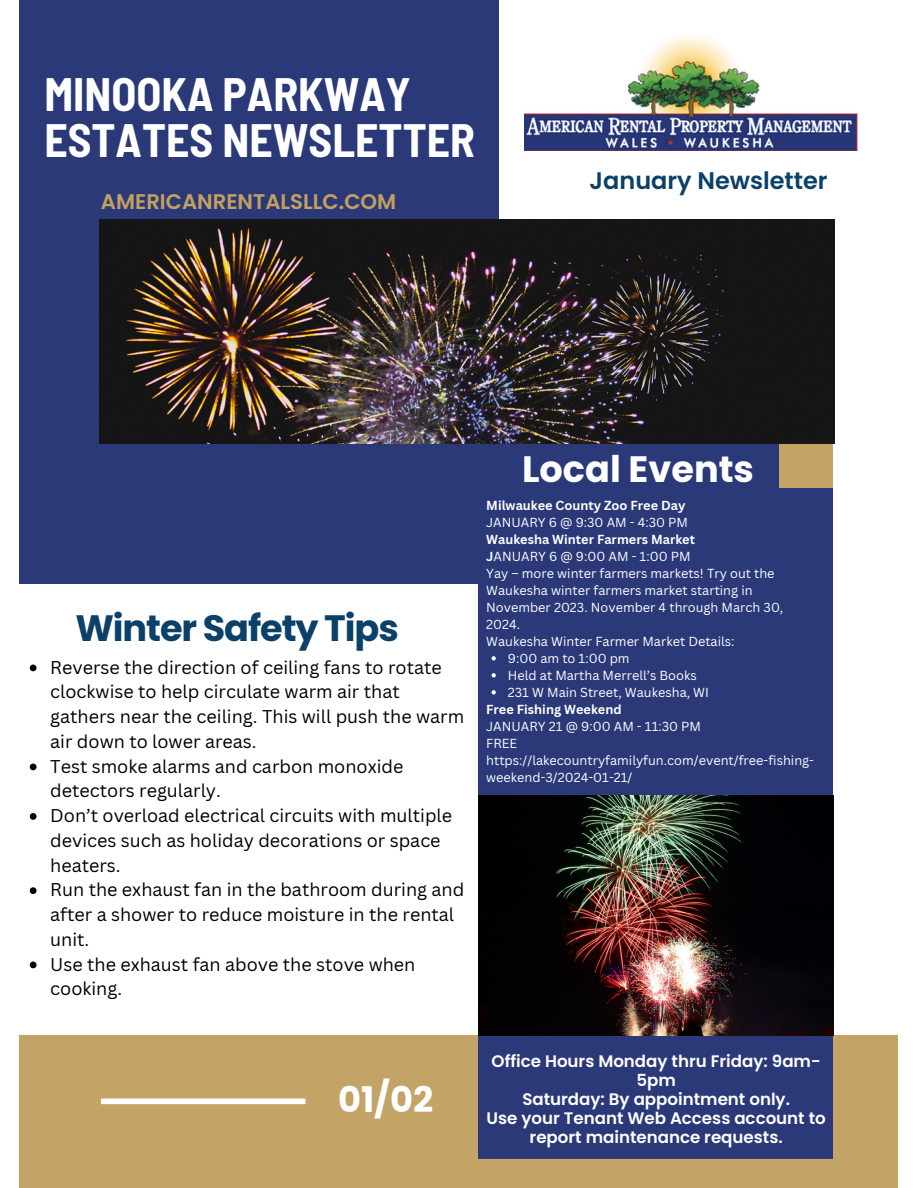
<style>
.page{position:relative;width:918px;height:1188px;background:#fff}
.page>*{position:absolute;margin:0;border:0;box-sizing:border-box;transform-origin:0 0}
.t1{font:700 semi-condensed 45.75px/46.2px "Barlow";color:#fff}
.t2{font:700 36.75px "Poppins";letter-spacing:-.03em;color:#0b4068}
.t3{font:700 36.75px "Poppins";color:#fff}
.t4{font:700 35.25px "Poppins";color:#fff}
.t5{font:600 24px "Poppins";color:#0b4068}
.t6{font:600 21.15px "Poppins";color:#c4a15f}
.t7{font:18px/24.8px "Canva Sans";color:#000}
.t8{font:600 16.65px/19.2px "Poppins";color:#fff;text-align:center}
.t9{font:12.75px/17px "Canva Sans";color:#fff}
.t10{font:700 12.75px "Canva Sans";color:#fff}
.s1{font-weight:700}
</style>
<div class="page">
<div style="left:20px;top:0;width:479px;height:584px;background:#2b3979"></div>
<div style="left:20px;top:1035px;width:878px;height:153px;background:#c4a367"></div>
<div style="left:478px;top:421px;width:355px;height:374px;background:#2b3979"></div>
<div style="left:779px;top:421px;width:54px;height:67px;background:#c4a367"></div>
<div style="left:478px;top:1035px;width:355px;height:123px;background:#2b3979"></div>
<div style="left:101px;top:1099px;width:204px;height:5px;background:#fff"></div>
<img style="left:524px;top:36px;width:334px;height:114px">
<img style="left:100px;top:219px;width:734px;height:224px">
<img style="left:478px;top:795px;width:356px;height:240px">
<svg style="left:492px;top:656px;width:4px;height:4px"></svg>
<svg style="left:492px;top:673px;width:4px;height:4px"></svg>
<svg style="left:492px;top:690px;width:4px;height:4px"></svg>
<svg style="left:30px;top:665px;width:7px;height:6px"></svg>
<svg style="left:30px;top:764px;width:7px;height:6px"></svg>
<svg style="left:30px;top:813px;width:7px;height:7px"></svg>
<svg style="left:30px;top:887px;width:7px;height:7px"></svg>
<svg style="left:30px;top:962px;width:7px;height:6px"></svg>
<p class="t1" style="left:44px;top:69px;width:432px">MINOOKA PARKWAY<br>ESTATES NEWSLETTER</p>
<p class="t6" style="left:101px;top:187px;width:297px">AMERICANRENTALSLLC.COM</p>
<p class="t5" style="left:590px;top:164px;width:240px">January Newsletter</p>
<p class="t2" style="left:75px;top:603px;width:325px">Winter Safety Tips</p>
<p class="t7" style="left:50px;top:654px;width:416px">Reverse the direction of ceiling fans to rotate clockwise to help circulate warm air that gathers near the ceiling. This will push the warm air down to lower areas.</p>
<p class="t7" style="left:50px;top:753px;width:355px">Test smoke alarms and carbon monoxide detectors regularly.</p>
<p class="t7" style="left:50px;top:803px;width:403px">Don’t overload electrical circuits with multiple devices such as holiday decorations or space heaters.</p>
<p class="t7" style="left:50px;top:877px;width:416px">Run the exhaust fan in the bathroom during and after a shower to reduce moisture in the rental unit.</p>
<p class="t7" style="left:50px;top:951px;width:367px">Use the exhaust fan above the stove when cooking.</p>
<p class="t4" style="left:338px;top:1075px;width:97px">01/02</p>
<p class="t3" style="left:522px;top:443px;width:234px">Local Events</p>
<p class="t10" style="left:486px;top:496px;width:201px">Milwaukee County Zoo Free Day</p>
<p class="t9" style="left:486px;top:513px;width:203px">JANUARY 6 @ 9:30 AM - 4:30 PM</p>
<p class="t10" style="left:486px;top:530px;width:210px">Waukesha Winter Farmers Market</p>
<p class="t9" style="left:486px;top:547px;width:206px"><span class="s1">J</span>ANUARY 6 @ 9:00 AM - 1:00 PM</p>
<p class="t9" style="left:486px;top:564px;width:299px">Yay – more winter farmers markets! Try out the Waukesha winter farmers market starting in November 2023. November 4 through March 30, 2024.</p>
<p class="t9" style="left:486px;top:632px;width:250px">Waukesha Winter Farmer Market Details:</p>
<p class="t9" style="left:508px;top:649px;width:123px">9:00 am to 1:00 pm</p>
<p class="t9" style="left:508px;top:666px;width:190px">Held at Martha Merrell’s Books</p>
<p class="t9" style="left:508px;top:683px;width:203px">231 W Main Street, Waukesha, WI</p>
<p class="t10" style="left:486px;top:700px;width:137px">Free Fishing Weekend</p>
<p class="t9" style="left:486px;top:717px;width:216px">JANUARY 21 @ 9:00 AM - 11:30 PM</p>
<p class="t9" style="left:486px;top:734px;width:33px">FREE</p>
<p class="t9" style="left:486px;top:751px;width:329px">https://lakecountryfamilyfun.com/event/free-fishing&shy;weekend-3/2024-01-21/</p>
<p class="t8" style="left:492px;top:1051px;width:331px">Office Hours Monday thru Friday: 9am-<br>5pm</p>
<p class="t8" style="left:522px;top:1089px;width:269px">Saturday: By appointment only.</p>
<p class="t8" style="left:487px;top:1108px;width:341px">Use your Tenant Web Access account to report maintenance requests.</p>
</div>
